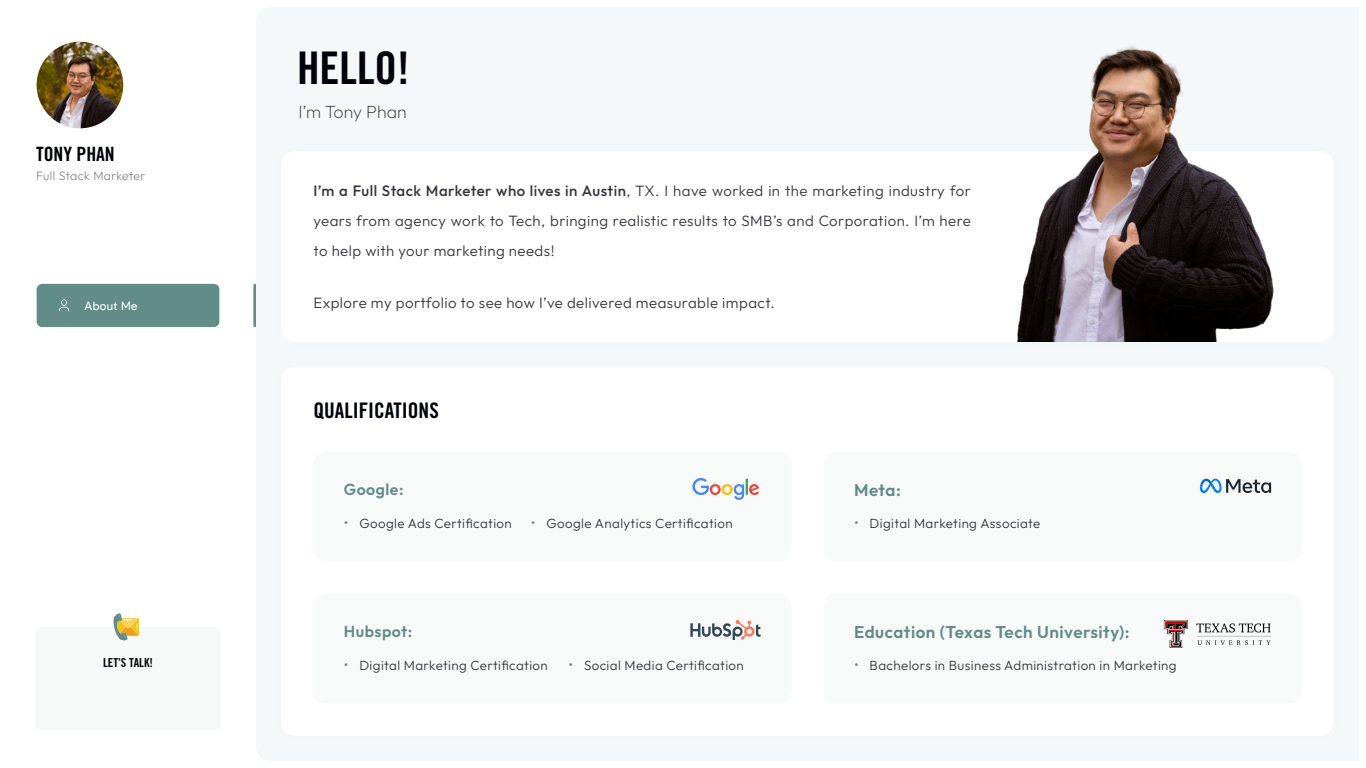
<style>
.page{position:relative;width:1366px;height:768px;background:#fff}
.page>*{position:absolute;margin:0;border:0;box-sizing:border-box;transform-origin:0 0}
.t1{font:45px "Trade Gothic LT Std Bd Cn 20";color:#02030a}
.t2{font:21.4px "Trade Gothic LT Std Bd Cn 20";color:#02030a}
.t3{font:19.7px "Trade Gothic LT Std Bd Cn 20";color:#02030a}
.t4{font:200 17.8px "Outfit";color:#404040}
.t5{font:600 17px "Outfit";letter-spacing:.03em;color:#628c87}
.t6{font:600 15.9px "Outfit";letter-spacing:.03em;color:#628c87}
.t7{font:300 15px/30px "Outfit";letter-spacing:.03em;color:#35353b;text-align:justify}
.t8{font:300 13.3px "Outfit";letter-spacing:.03em;color:#35353b}
.t9{font:12.4px "Trade Gothic LT Std Bd Cn 20";color:#02030a}
.t10{font:200 12.2px "Outfit";letter-spacing:.03em;color:#67686c}
.t11{font:11.7px "Product Sans";letter-spacing:.03em;color:#fff}
.s1{font-weight:500}
.s2{font-size:15px;color:#628c87}
</style>
<div class="page">
<img style="left:37px;top:42px;width:86px;height:86px;border-radius:43px">
<div style="left:270px;top:140px;width:1075px;height:213px;background:#f5f8f9"></div>
<div style="left:281px;top:151px;width:1053px;height:191px;background:#fff;border-radius:14px"></div>
<div style="left:270px;top:356px;width:1075px;height:391px;background:#f5f8f9"></div>
<div style="left:281px;top:367px;width:1053px;height:369px;background:#fff;border-radius:14px"></div>
<img style="left:1017px;top:44px;width:257px;height:298px">
<div style="left:314px;top:452px;width:477px;height:110px;background:#f8fafa;border-radius:12px"></div>
<div style="left:824px;top:452px;width:478px;height:110px;background:#f8fafa;border-radius:12px"></div>
<div style="left:824px;top:594px;width:478px;height:110px;background:#f8fafa;border-radius:12px"></div>
<div style="left:314px;top:594px;width:477px;height:110px;background:#f8fafa;border-radius:12px"></div>
<svg style="left:690px;top:620px;width:71px;height:20px"></svg>
<svg style="left:1200px;top:479px;width:71px;height:14px"></svg>
<svg style="left:692px;top:478px;width:67px;height:22px"></svg>
<svg style="left:1196px;top:623px;width:75px;height:22px"></svg>
<svg style="left:1164px;top:620px;width:24px;height:28px"></svg>
<div style="left:35px;top:627px;width:186px;height:103px;background:#f7f9f9;border-radius:5px"></div>
<svg style="left:114px;top:613px;width:25px;height:28px"></svg>
<div style="left:37px;top:284px;width:182px;height:43px;background:#628c87;border-radius:6px"></div>
<svg style="left:253px;top:284px;width:3px;height:43px"></svg>
<svg style="left:59px;top:299px;width:10px;height:13px"></svg>
<h1 class="t1" style="left:297px;top:41px;width:114px">HELLO!</h1>
<h3 class="t3" style="left:36px;top:142px;width:80px">TONY PHAN</h3>
<p class="t10" style="left:36px;top:169px;width:111px">Full Stack Marketer</p>
<p class="t11" style="left:85px;top:299px;width:54px">About Me</p>
<p class="t4" style="left:298px;top:101px;width:110px">I’m Tony Phan</p>
<p class="t7" style="left:314px;top:176px;width:659px"><span class="s1">I’m a Full Stack Marketer who lives in Austin</span>, TX. I have worked in the marketing industry for years from agency work to Tech, bringing realistic results to SMB’s and Corporation. I’m here to help with your marketing needs!</p>
<p class="t7" style="left:314px;top:287px;width:463px">Explore my portfolio to see how I’ve delivered measurable impact.</p>
<h2 class="t2" style="left:314px;top:397px;width:127px">QUALIFICATIONS</h2>
<p class="t6" style="left:344px;top:480px;width:61px">Google:</p>
<p class="t5" style="left:854px;top:480px;width:48px">Meta:</p>
<p class="t8" style="left:344px;top:516px;width:169px"><span class="s2">•</span> Google Ads Certification</p>
<p class="t8" style="left:854px;top:516px;width:188px"><span class="s2">•</span> Digital Marketing Associate</p>
<p class="t8" style="left:531px;top:516px;width:203px"><span class="s2">•</span> Google Analytics Certification</p>
<p class="t6" style="left:344px;top:622px;width:70px">Hubspot:</p>
<p class="t5" style="left:854px;top:622px;width:277px">Education (Texas Tech University):</p>
<p class="t9" style="left:103px;top:655px;width:51px">LET’S TALK!</p>
<p class="t8" style="left:569px;top:658px;width:177px"><span class="s2">•</span> Social Media Certification</p>
<p class="t8" style="left:344px;top:658px;width:205px"><span class="s2">•</span> Digital Marketing Certification</p>
<p class="t8" style="left:854px;top:658px;width:324px"><span class="s2">•</span> Bachelors in Business Administration in Marketing</p>
</div>
